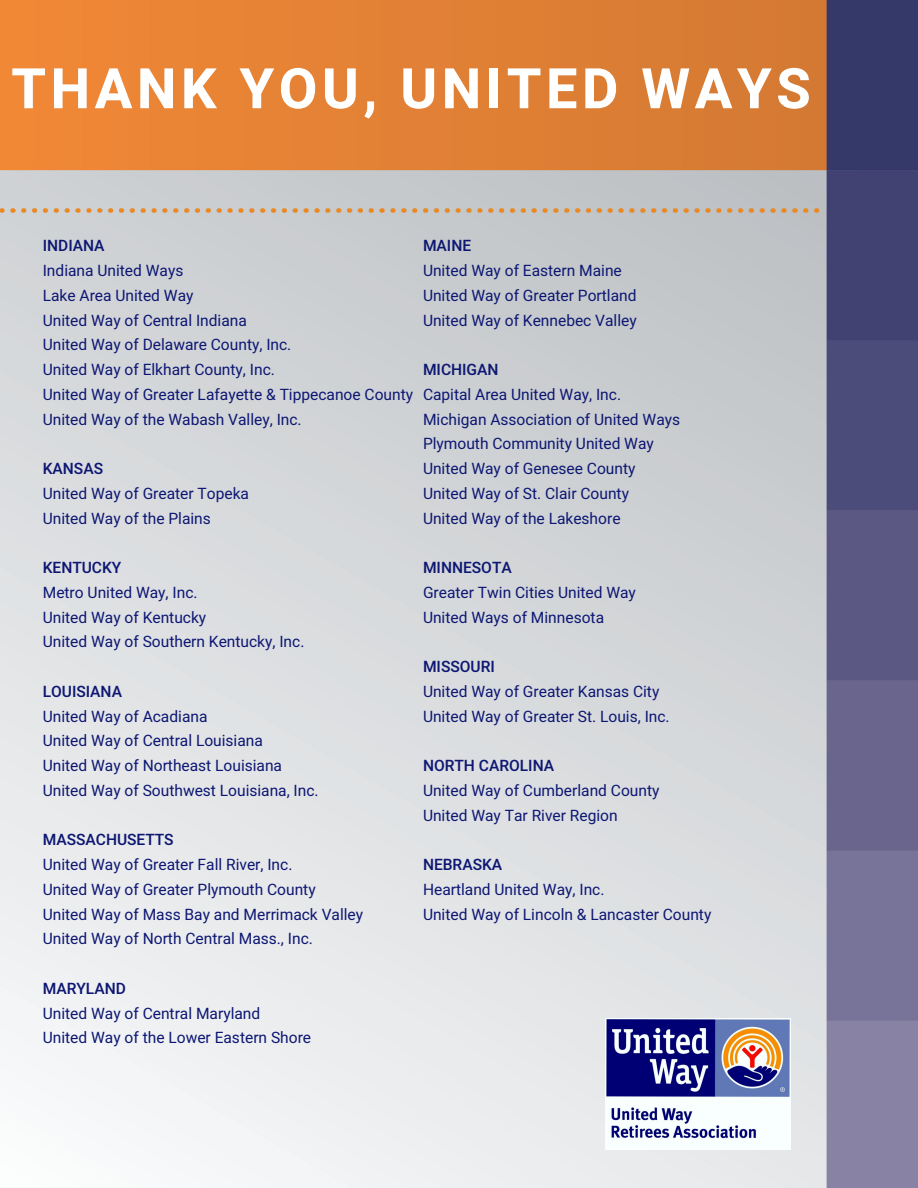
<style>
.page{position:relative;width:918px;height:1188px;background:#fff}
.page>*{position:absolute;margin:0;border:0;box-sizing:border-box;transform-origin:0 0}
.t1{font:700 55.95px "Heebo";letter-spacing:.08em;color:#fff}
.t2{font:15.6px/24.8px "Heebo";color:#0d1772}
.t3{font:500 15.6px "Heebo";color:#0d1772}
</style>
<div class="page">
<img style="left:0;top:0;width:918px;height:1188px">
<img style="left:0;top:208px;width:828px;height:5px">
<img style="left:605px;top:1018px;width:186px;height:132px">
<h1 class="t1" style="left:11px;top:50px;width:801px">THANK YOU, UNITED WAYS</h1>
<p class="t3" style="left:43px;top:235px;width:63px">INDIANA</p>
<p class="t2" style="left:43px;top:259px;width:372px">Indiana United Ways<br>Lake Area United Way<br>United Way of Central Indiana<br>United Way of Delaware County, Inc.<br>United Way of Elkhart County, Inc.<br>United Way of Greater Lafayette &amp; Tippecanoe County<br>United Way of the Wabash Valley, Inc.</p>
<p class="t3" style="left:43px;top:458px;width:62px">KANSAS</p>
<p class="t2" style="left:43px;top:482px;width:208px">United Way of Greater Topeka<br>United Way of the Plains</p>
<p class="t3" style="left:43px;top:557px;width:80px">KENTUCKY</p>
<p class="t2" style="left:43px;top:581px;width:263px">Metro United Way, Inc.<br>United Way of Kentucky<br>United Way of Southern Kentucky, Inc.</p>
<p class="t3" style="left:43px;top:681px;width:81px">LOUISIANA</p>
<p class="t2" style="left:43px;top:704px;width:277px">United Way of Acadiana<br>United Way of Central Louisiana<br>United Way of Northeast Louisiana<br>United Way of Southwest Louisiana, Inc.</p>
<p class="t3" style="left:43px;top:829px;width:132px">MASSACHUSETTS</p>
<p class="t2" style="left:43px;top:853px;width:322px">United Way of Greater Fall River, Inc.<br>United Way of Greater Plymouth County United Way of Mass Bay and Merrimack Valley United Way of North Central Mass., Inc.</p>
<p class="t3" style="left:43px;top:978px;width:85px">MARYLAND</p>
<p class="t2" style="left:43px;top:1001px;width:270px">United Way of Central Maryland<br>United Way of the Lower Eastern Shore</p>
<p class="t3" style="left:423px;top:235px;width:50px">MAINE</p>
<p class="t2" style="left:423px;top:259px;width:215px">United Way of Eastern Maine<br>United Way of Greater Portland<br>United Way of Kennebec Valley</p>
<p class="t3" style="left:423px;top:359px;width:77px">MICHIGAN</p>
<p class="t2" style="left:423px;top:383px;width:259px">Capital Area United Way, Inc.<br>Michigan Association of United Ways<br>Plymouth Community United Way<br>United Way of Genesee County<br>United Way of St. Clair County<br>United Way of the Lakeshore</p>
<p class="t3" style="left:423px;top:557px;width:90px">MINNESOTA</p>
<p class="t2" style="left:423px;top:581px;width:215px">Greater Twin Cities United Way<br>United Ways of Minnesota</p>
<p class="t3" style="left:423px;top:656px;width:73px">MISSOURI</p>
<p class="t2" style="left:423px;top:680px;width:248px">United Way of Greater Kansas City<br>United Way of Greater St. Louis, Inc.</p>
<p class="t3" style="left:423px;top:755px;width:133px">NORTH CAROLINA</p>
<p class="t2" style="left:423px;top:779px;width:238px">United Way of Cumberland County<br>United Way Tar River Region</p>
<p class="t3" style="left:423px;top:854px;width:81px">NEBRASKA</p>
<p class="t2" style="left:423px;top:878px;width:290px">Heartland United Way, Inc.<br>United Way of Lincoln &amp; Lancaster County</p>
</div>
